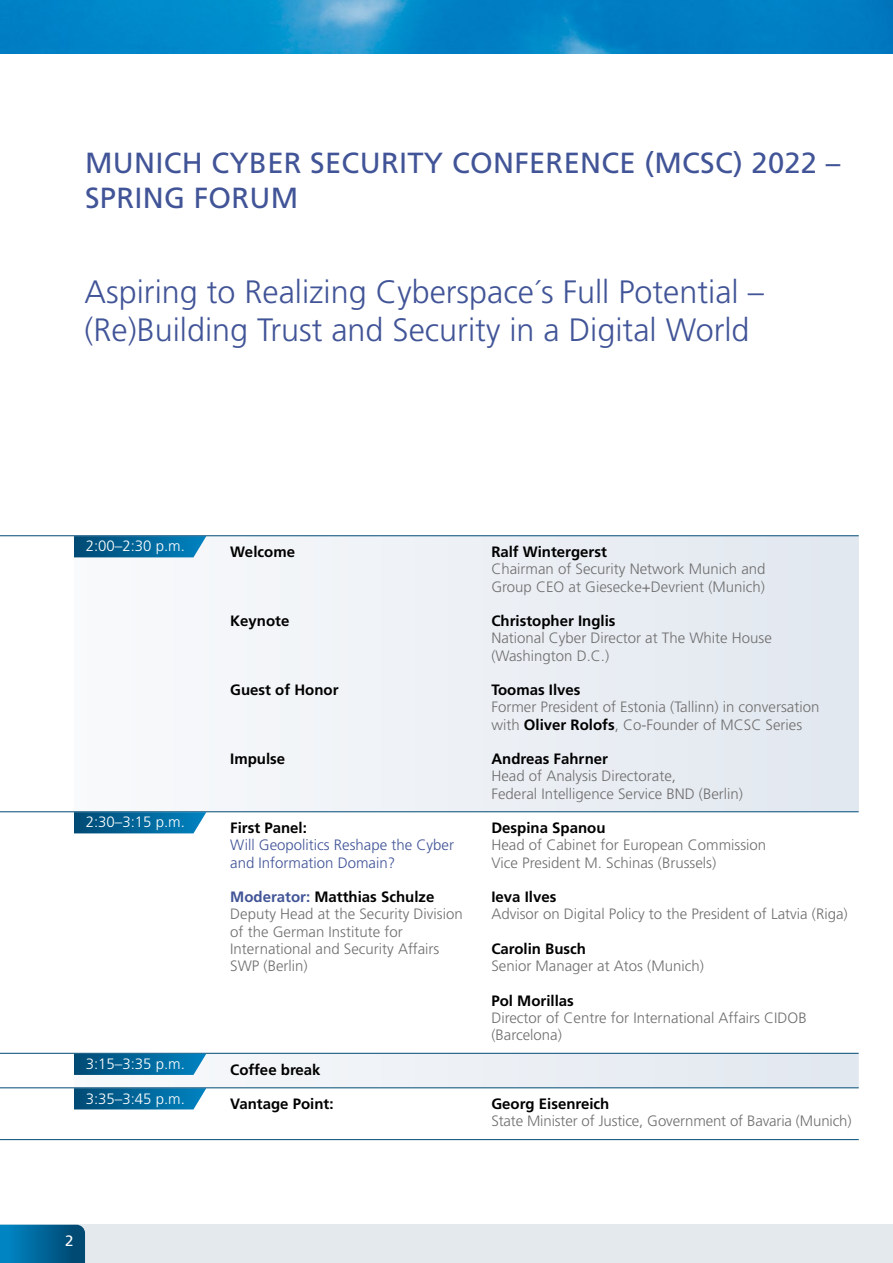
<style>
.page{position:relative;width:893px;height:1263px;background:#fff}
.page>*{position:absolute;margin:0;border:0;box-sizing:border-box;transform-origin:0 0}
.t1{font:300 32.4px/38.8px "Frutiger LT Pro";color:#415497}
.t2{font:29.1px/35px "Frutiger LT Pro";letter-spacing:.01em;color:#415497}
.t3{font:300 15px/17.2px "Frutiger LT Pro";color:#706f6f}
.t4{font:700 15px "Frutiger LT Pro";color:#000}
.t5{font:300 15px "Frutiger LT Pro";color:#fff}
.t6{font:300 15px/17.2px "Frutiger LT Pro";color:#415497}
.t7{font:15px "Frutiger LT Pro";color:#fff}
.s1{font-weight:700;color:#415497}
.s2{font-weight:700;color:#000}
</style>
<div class="page">
<div style="left:0;top:1225px;width:893px;height:38px;background:#e3e9ec"></div>
<svg style="left:0;top:1225px;width:85px;height:38px;background:#069"></svg>
<img style="left:0;top:0;width:893px;height:53px">
<div style="left:74px;top:1053px;width:785px;height:35px;background:#ecf0f5"></div>
<div style="left:74px;top:536px;width:785px;height:276px;background:#edf1f5"></div>
<hr style="left:0;top:811px;width:859px;height:1px;background:#004a75">
<svg style="left:74px;top:536px;width:132px;height:21px;background:#0c6c9c"></svg>
<svg style="left:74px;top:812px;width:132px;height:21px;background:#0c6c9d"></svg>
<hr style="left:0;top:1053px;width:859px;height:1px;background:#004a75">
<svg style="left:74px;top:1054px;width:132px;height:21px;background:#0c6c9d"></svg>
<hr style="left:0;top:535px;width:859px;height:1px;background:#004a75">
<svg style="left:74px;top:1088px;width:132px;height:21px;background:#0d6c9d"></svg>
<hr style="left:0;top:1087px;width:859px;height:1px;background:#004a75">
<hr style="left:0;top:1139px;width:859px;height:1px;background:#004a75">
<h2 class="t2" style="left:85px;top:145px;width:757px">MUNICH CYBER SECURITY CONFERENCE (MCSC) 2022 –<br>SPRING FORUM</h2>
<h1 class="t1" style="left:85px;top:272px;width:681px">Aspiring to Realizing Cyberspace´s Full Potential – (Re)Building Trust and Security in a Digital World</h1>
<p class="t5" style="left:86px;top:537px;width:101px">2:00–2:30 p.m.</p>
<p class="t5" style="left:86px;top:813px;width:101px">2:30–3:15 p.m.</p>
<p class="t5" style="left:86px;top:1055px;width:101px">3:15–3:35 p.m.</p>
<p class="t5" style="left:86px;top:1089px;width:101px">3:35–3:45 p.m.</p>
<p class="t7" style="left:65px;top:1231px;width:10px">2</p>
<p class="t4" style="left:230px;top:543px;width:66px">Welcome</p>
<p class="t4" style="left:230px;top:612px;width:61px">Keynote</p>
<p class="t4" style="left:230px;top:681px;width:110px">Guest of Honor</p>
<p class="t4" style="left:230px;top:750px;width:57px">Impulse</p>
<p class="t4" style="left:230px;top:819px;width:78px">First Panel:</p>
<p class="t6" style="left:230px;top:837px;width:225px">Will Geopolitics Reshape the Cyber and Information Domain?</p>
<p class="t3" style="left:230px;top:888px;width:234px"><span class="s1">Moderator:</span> <span class="s2">Matthias Schulze<br></span>Deputy Head at the Security Division of the German Institute for<br>International and Security Affairs<br>SWP (Berlin)</p>
<p class="t4" style="left:230px;top:1060px;width:92px">Coffee break</p>
<p class="t4" style="left:230px;top:1095px;width:105px">Vantage Point:</p>
<p class="t4" style="left:491px;top:543px;width:117px">Ralf Wintergerst</p>
<p class="t3" style="left:491px;top:561px;width:276px">Chairman of Security Network Munich and<br>Group CEO at Giesecke+Devrient (Munich)</p>
<p class="t4" style="left:491px;top:612px;width:126px">Christopher Inglis</p>
<p class="t3" style="left:491px;top:630px;width:282px">National Cyber Director at The White House (Washington D.C.)</p>
<p class="t4" style="left:491px;top:681px;width:91px">Toomas Ilves</p>
<p class="t3" style="left:491px;top:699px;width:330px">Former President of Estonia (Tallinn) in conversation with <span class="s2">Oliver Rolofs</span>, Co-Founder of MCSC Series</p>
<p class="t4" style="left:491px;top:750px;width:118px">Andreas Fahrner</p>
<p class="t3" style="left:491px;top:768px;width:253px">Head of Analysis Directorate,<br>Federal Intelligence Service BND (Berlin)</p>
<p class="t4" style="left:491px;top:819px;width:116px">Despina Spanou</p>
<p class="t3" style="left:491px;top:837px;width:276px">Head of Cabinet for European Commission<br>Vice President M. Schinas (Brussels)</p>
<p class="t4" style="left:491px;top:888px;width:67px">Ieva Ilves</p>
<p class="t3" style="left:491px;top:906px;width:358px">Advisor on Digital Policy to the President of Latvia (Riga)</p>
<p class="t4" style="left:491px;top:940px;width:96px">Carolin Busch</p>
<p class="t3" style="left:491px;top:957px;width:214px">Senior Manager at Atos (Munich)</p>
<p class="t4" style="left:491px;top:991px;width:84px">Pol Morillas</p>
<p class="t3" style="left:491px;top:1009px;width:317px">Director of Centre for International Affairs CIDOB (Barcelona)</p>
<p class="t4" style="left:491px;top:1095px;width:120px">Georg Eisenreich</p>
<p class="t3" style="left:491px;top:1113px;width:362px">State Minister of Justice, Government of Bavaria (Munich)</p>
</div>
